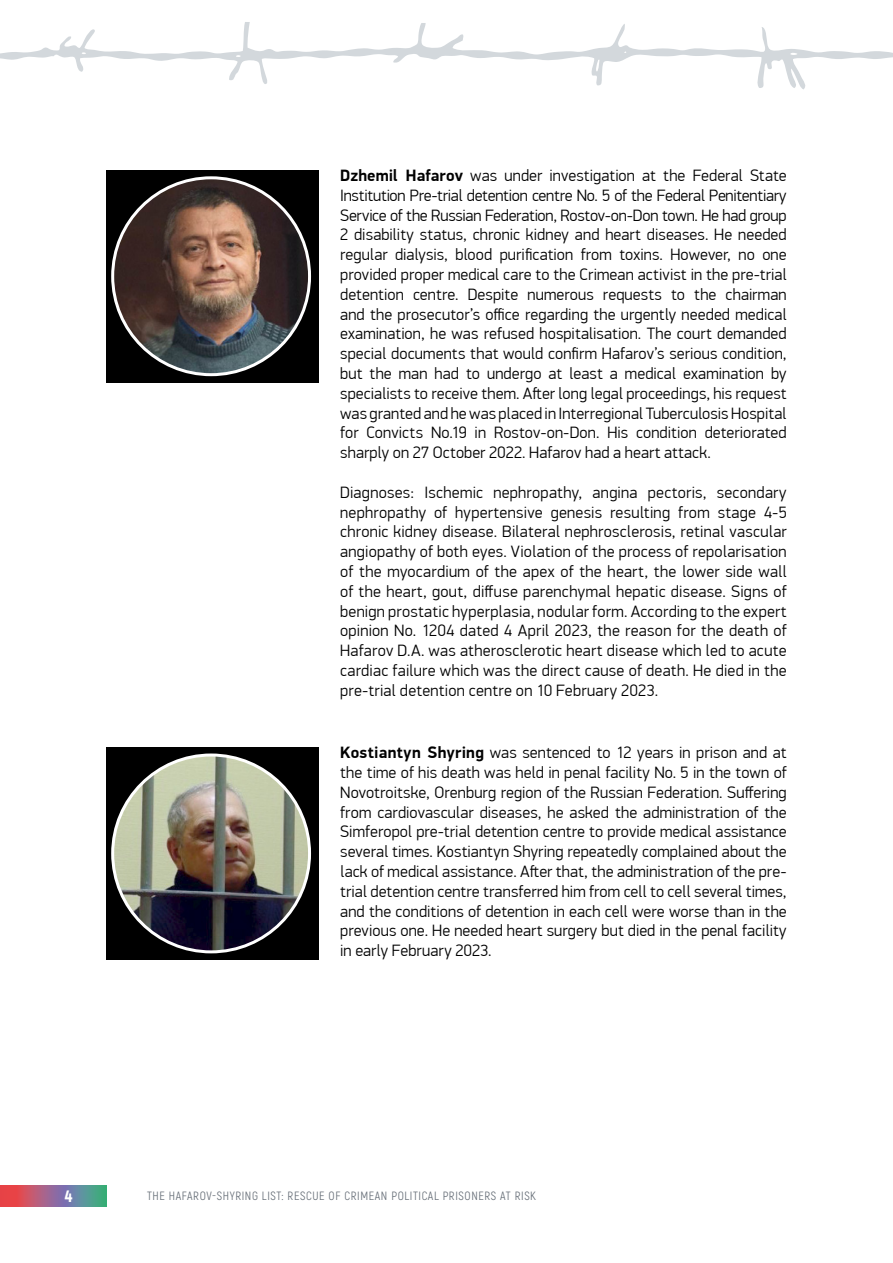
<style>
.page{position:relative;width:893px;height:1263px;background:#fff}
.page>*{position:absolute;margin:0;border:0;box-sizing:border-box;transform-origin:0 0}
.Main-000{font:300 16.5px/19.8px "PF Din Display Pro";letter-spacing:.01em;color:#000;text-align:justify}
.t1{font:900 16.5px "Akrobat";color:#fff}
.t2{font:12px "Akrobat";letter-spacing:.05em;color:#666e77}
.s1{font-weight:700}
</style>
<div class="page">
<svg style="left:0;top:1185px;width:106px;height:22px;background:#976f80"></svg>
<svg style="left:0;top:22px;width:893px;height:67px"></svg>
<div style="left:106px;top:170px;width:213px;height:213px;background:#000"></div>
<img style="left:113px;top:178px;width:197px;height:197px;border-radius:98px">
<div style="left:106px;top:747px;width:213px;height:213px;background:#000"></div>
<img style="left:113px;top:755px;width:197px;height:197px;border-radius:98px">
<p class="Main-000" style="left:340px;top:166px;width:448px"><span class="s1">Dzhemil Hafarov</span> was under investigation at the Federal State Institution Pre-trial detention centre No. 5 of the Federal Penitentiary Service of the Russian Federation, Rostov-on-Don town. He had group 2 disability status, chronic kidney and heart diseases. He needed regular dialysis, blood purification from toxins. However, no one provided proper medical care to the Crimean activist in the pre‑trial detention centre. Despite numerous requests to the chairman and the prosecutor’s office regarding the urgently needed medical examination, he was refused hospitalisation. The court demanded special documents that would confirm Hafarov’s serious condition, but the man had to undergo at least a medical examination by specialists to receive them. After long legal proceedings, his request was granted and hewas placed in Interregional TuberculosisHospital for Convicts No.19 in Rostov-on-Don. His condition deteriorated sharply on 27 October 2022. Hafarov had a heart attack.</p>
<p class="Main-000" style="left:340px;top:483px;width:448px">Diagnoses: Ischemic nephropathy, angina pectoris, secondary nephropathy of hypertensive genesis resulting from stage 4-5 chronic kidney disease. Bilateral nephrosclerosis, retinal vascular angiopathy of both eyes. Violation of the process of repolarisation of the myocardium of the apex of the heart, the lower side wall of the heart, gout, diffuse parenchymal hepatic disease. Signs of benign prostatic hyperplasia, nodular form. According to the expert opinion No. 1204 dated 4 April 2023, the reason for the death of Hafarov D.A. was atherosclerotic heart disease which led to acute cardiac failure which was the direct cause of death. He died in the pre-trial detention centre on 10 February 2023.</p>
<p class="Main-000" style="left:340px;top:743px;width:448px"><span class="s1">Kostiantyn Shyring</span> was sentenced to 12 years in prison and at the time of his death was held in penal facility No. 5 in the town of Novotroitske, Orenburg region of the Russian Federation. Suffering from cardiovascular diseases, he asked the administration of the Simferopol pre-trial detention centre to provide medical assistance several times. Kostiantyn Shyring repeatedly complained about the lack of medical assistance. After that, the administration of the pre&shy;trial detention centre transferred him from cell to cell several times, and the conditions of detention in each cell were worse than in the previous one. He needed heart surgery but died in the penal facility in early February 2023.</p>
<p class="t1" style="left:65px;top:1185px;width:9px">4</p>
<p class="t2" style="left:147px;top:1189px;width:390px">THE HAFAROV-SHYRING LIST: RESCUE OF CRIMEAN POLITICAL PRISONERS AT RISK</p>
</div>
